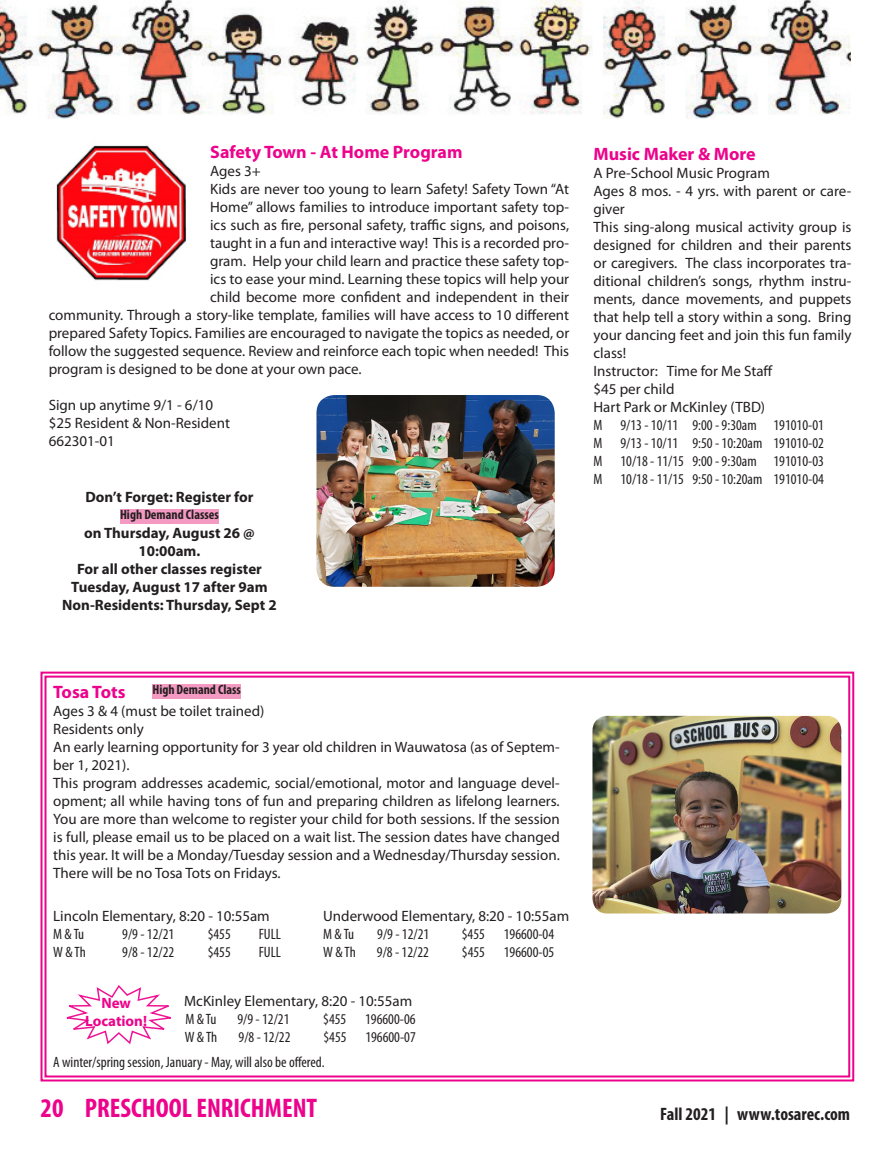
<style>
.page{position:relative;width:891px;height:1161px;background:#fff}
.page>*{position:absolute;margin:0;border:0;box-sizing:border-box;transform-origin:0 0}
.t1{font:700 condensed 27px "Myriad Pro";color:#ed028c}
.t2{font:700 18px "Myriad Pro";color:#ed028c}
.t3{font:700 condensed 18px "Myriad Pro";color:#231f20}
.Body{font:15px/18px "Myriad Pro";color:#231f20}
.Activity_Detail{font:condensed 15px "Myriad Pro";color:#231f20}
.t4{font:700 15px/18px "Myriad Pro";color:#231f20;text-align:center}
.Body-2{font:condensed 15px "Myriad Pro";color:#231f20}
.t5{font:700 15px "Myriad Pro";color:#ed028c}
.Activity_Detail-2{font:700 condensed 13.5px "Myriad Pro";color:#231f20}
</style>
<div class="page">
<img style="left:316px;top:395px;width:239px;height:192px">
<svg style="left:40px;top:671px;width:815px;height:411px"></svg>
<div style="left:45px;top:676px;width:805px;height:401px;border:2px solid #ed028c"></div>
<svg style="left:65px;top:984px;width:107px;height:62px"></svg>
<img style="left:0;top:0;width:592px;height:118px">
<img style="left:603px;top:0;width:247px;height:118px">
<img style="left:592px;top:716px;width:249px;height:198px">
<img style="left:56px;top:145px;width:131px;height:136px">
<div style="left:152px;top:684px;width:89px;height:15px;background:#f499c2"></div>
<div style="left:120px;top:509px;width:99px;height:15px;background:#f499c2"></div>
<p class="t2" style="left:210px;top:140px;width:254px">Safety Town - At Home Program</p>
<p class="Body" style="left:210px;top:162px;width:52px">Ages 3+</p>
<p class="Body" style="left:210px;top:180px;width:361px">Kids are never too young to learn Safety! Safety Town “At</p>
<p class="Body" style="left:210px;top:198px;width:361px">Home” allows families to introduce important safety top-</p>
<p class="Body" style="left:210px;top:216px;width:360px">ics such as fire, personal safety, traffic signs, and poisons,</p>
<p class="Body" style="left:210px;top:234px;width:361px">taught in a fun and interactive way! This is a recorded pro-</p>
<p class="Body" style="left:210px;top:252px;width:361px">gram. Help your child learn and practice these safety top-</p>
<p class="Body" style="left:210px;top:270px;width:361px">ics to ease your mind. Learning these topics will help your</p>
<p class="Body" style="left:210px;top:288px;width:361px">child become more confident and independent in their</p>
<p class="Body" style="left:49px;top:306px;width:522px">community. Through a story-like template, families will have access to 10 different</p>
<p class="Body" style="left:49px;top:324px;width:522px">prepared Safety Topics. Families are encouraged to navigate the topics as needed, or</p>
<p class="Body" style="left:49px;top:342px;width:522px">follow the suggested sequence. Review and reinforce each topic when needed! This</p>
<p class="Body" style="left:49px;top:360px;width:314px">program is designed to be done at your own pace.</p>
<p class="Body" style="left:49px;top:396px;width:166px">Sign up anytime 9/1 - 6/10</p>
<p class="Body" style="left:49px;top:414px;width:183px">$25 Resident &amp; Non-Resident</p>
<p class="Body" style="left:49px;top:432px;width:68px">662301-01</p>
<p class="t4" style="left:85px;top:488px;width:170px">Don’t Forget: Register for</p>
<p class="t4" style="left:84px;top:524px;width:172px">on Thursday, August 26 @<br>10:00am.</p>
<p class="t4" style="left:77px;top:560px;width:186px">For all other classes register</p>
<p class="t4" style="left:71px;top:578px;width:198px">Tuesday, August 17 after 9am</p>
<p class="t4" style="left:62px;top:596px;width:216px">Non-Residents: Thursday, Sept 2</p>
<p class="Activity_Detail-2" style="left:120px;top:506px;width:100px">High Demand Classes</p>
<p class="t2" style="left:594px;top:142px;width:164px">Music Maker &amp; More</p>
<p class="Body" style="left:594px;top:164px;width:178px">A Pre-School Music Program</p>
<p class="Body" style="left:594px;top:182px;width:260px">Ages 8 mos. - 4 yrs. with parent or care&shy;giver</p>
<p class="Body" style="left:594px;top:218px;width:260px;text-align:justify">This sing-along musical activity group is designed for children and their parents or caregivers. The class incorporates tra&shy;ditional children’s songs, rhythm instru&shy;ments, dance movements, and puppets that help tell a story within a song. Bring your dancing feet and join this fun family class!</p>
<p class="Body" style="left:594px;top:362px;width:181px">Instructor: Time for Me Staff</p>
<p class="Body" style="left:594px;top:380px;width:82px">$45 per child</p>
<p class="Body" style="left:594px;top:398px;width:173px">Hart Park or McKinley (TBD)</p>
<p class="Activity_Detail" style="left:594px;top:416px;width:232px">M 9/13 - 10/11 9:00 - 9:30am 191010-01</p>
<p class="Activity_Detail" style="left:594px;top:434px;width:232px">M 9/13 - 10/11 9:50 - 10:20am 191010-02</p>
<p class="Activity_Detail" style="left:594px;top:452px;width:232px">M 10/18 - 11/15 9:00 - 9:30am 191010-03</p>
<p class="Activity_Detail" style="left:594px;top:470px;width:232px">M 10/18 - 11/15 9:50 - 10:20am 191010-04</p>
<p class="Activity_Detail-2" style="left:152px;top:682px;width:90px">High Demand Class</p>
<p class="t2" style="left:53px;top:680px;width:74px">Tosa Tots</p>
<p class="Body" style="left:53px;top:702px;width:213px">Ages 3 &amp; 4 (must be toilet trained)</p>
<p class="Body" style="left:53px;top:720px;width:92px">Residents only</p>
<p class="Body" style="left:53px;top:738px;width:508px">An early learning opportunity for 3 year old children in Wauwatosa (as of Septem&shy;ber 1, 2021).</p>
<p class="Body" style="left:53px;top:774px;width:508px;text-align:justify">This program addresses academic, social/emotional, motor and language devel&shy;opment; all while having tons of fun and preparing children as lifelong learners.<br>You are more than welcome to register your child for both sessions. If the session is full, please email us to be placed on a wait list. The session dates have changed this year. It will be a Monday/Tuesday session and a Wednesday/Thursday session.<br>There will be no Tosa Tots on Fridays.</p>
<p class="Body" style="left:53px;top:906px;width:218px">Lincoln Elementary, 8:20 - 10:55am</p>
<p class="Body" style="left:323px;top:906px;width:248px">Underwood Elementary, 8:20 - 10:55am</p>
<p class="Activity_Detail" style="left:53px;top:925px;width:33px">M &amp; Tu</p>
<p class="Activity_Detail" style="left:122px;top:925px;width:53px">9/9 - 12/21</p>
<p class="Activity_Detail" style="left:208px;top:925px;width:25px">$455</p>
<p class="Activity_Detail" style="left:259px;top:925px;width:24px">FULL</p>
<p class="Activity_Detail" style="left:323px;top:925px;width:33px">M &amp; Tu</p>
<p class="Activity_Detail" style="left:377px;top:925px;width:53px">9/9 - 12/21</p>
<p class="Activity_Detail" style="left:462px;top:925px;width:25px">$455</p>
<p class="Activity_Detail" style="left:504px;top:925px;width:52px">196600-04</p>
<p class="Activity_Detail" style="left:53px;top:943px;width:34px">W &amp; Th</p>
<p class="Activity_Detail" style="left:122px;top:943px;width:53px">9/8 - 12/22</p>
<p class="Activity_Detail" style="left:208px;top:943px;width:25px">$455</p>
<p class="Activity_Detail" style="left:259px;top:943px;width:24px">FULL</p>
<p class="Activity_Detail" style="left:323px;top:943px;width:34px">W &amp; Th</p>
<p class="Activity_Detail" style="left:377px;top:943px;width:53px">9/8 - 12/22</p>
<p class="Activity_Detail" style="left:462px;top:943px;width:25px">$455</p>
<p class="Activity_Detail" style="left:504px;top:943px;width:52px">196600-05</p>
<p class="Body" style="left:184px;top:992px;width:230px">McKinley Elementary, 8:20 - 10:55am</p>
<p class="Activity_Detail" style="left:185px;top:1010px;width:33px">M &amp; Tu</p>
<p class="Activity_Detail" style="left:238px;top:1010px;width:53px">9/9 - 12/21</p>
<p class="Activity_Detail" style="left:323px;top:1010px;width:25px">$455</p>
<p class="Activity_Detail" style="left:365px;top:1010px;width:52px">196600-06</p>
<p class="Activity_Detail" style="left:185px;top:1028px;width:34px">W &amp; Th</p>
<p class="Activity_Detail" style="left:239px;top:1028px;width:53px">9/8 - 12/22</p>
<p class="Activity_Detail" style="left:324px;top:1028px;width:25px">$455</p>
<p class="Activity_Detail" style="left:365px;top:1028px;width:52px">196600-07</p>
<p class="Body-2" style="left:53px;top:1053px;width:273px">A winter/spring session, January - May, will also be offered.</p>
<p class="t5" style="left:101px;top:993px;width:31px">New</p>
<p class="t5" style="left:85px;top:1011px;width:63px">Location!</p>
<p class="t1" style="left:40px;top:1091px;width:278px">20 PRESCHOOL ENRICHMENT</p>
<p class="t3" style="left:660px;top:1103px;width:191px">Fall 2021 | www.tosarec.com</p>
</div>
